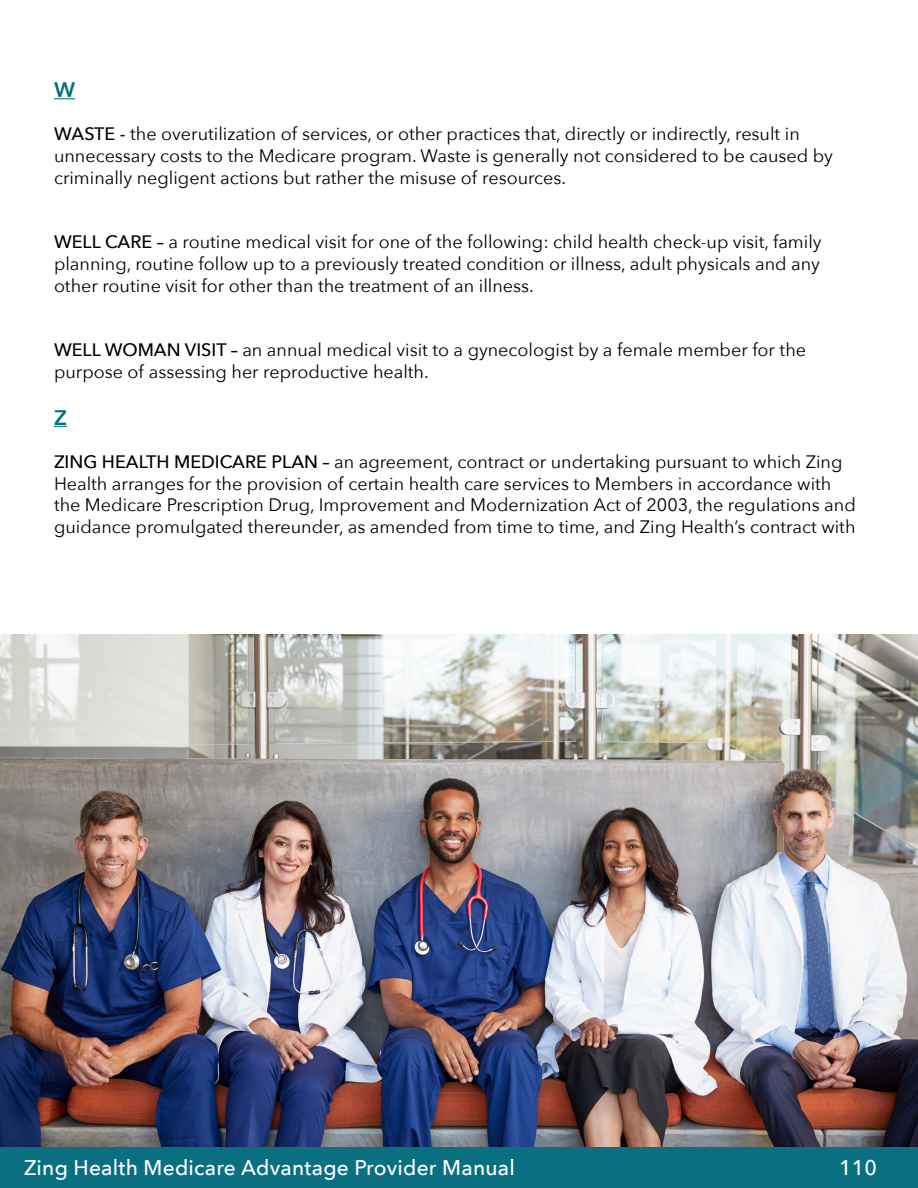
<style>
.page{position:relative;width:918px;height:1188px;background:#fff}
.page>*{position:absolute;margin:0;border:0;box-sizing:border-box;transform-origin:0 0}
.t1{font:500 21.15px "Avenir Next";letter-spacing:.01em;color:#fff}
.t2{font:600 21px "Avenir Next";color:#006f81}
.t3{font:18px/21.6px "Avenir Next";color:#000}
.s1{font-weight:500}
</style>
<div class="page">
<div style="left:0;top:1146px;width:918px;height:42px;background:#0a6f81"></div>
<svg style="left:54px;top:98px;width:21px;height:1px"></svg>
<svg style="left:54px;top:426px;width:13px;height:1px"></svg>
<img style="left:0;top:634px;width:918px;height:512px">
<p class="t2" style="left:54px;top:72px;width:23px">W</p>
<p class="t3" style="left:54px;top:123px;width:747px"><span class="s1">WASTE -</span> the overutilization of services, or other practices that, directly or indirectly, result in</p>
<p class="t3" style="left:54px;top:144px;width:781px">unnecessary costs to the Medicare program. Waste is generally not considered to be caused by criminally negligent actions but rather the misuse of resources.</p>
<p class="t3" style="left:54px;top:231px;width:769px"><span class="s1">WELL CARE –</span> a routine medical visit for one of the following: child health check-up visit, family planning, routine follow up to a previously treated condition or illness, adult physicals and any</p>
<p class="t3" style="left:54px;top:274px;width:481px">other routine visit for other than the treatment of an illness.</p>
<p class="t3" style="left:54px;top:339px;width:754px"><span class="s1">WELL WOMAN VISIT –</span> an annual medical visit to a gynecologist by a female member for the</p>
<p class="t3" style="left:54px;top:360px;width:376px">purpose of assessing her reproductive health.</p>
<p class="t2" style="left:54px;top:399px;width:14px">Z</p>
<p class="t3" style="left:54px;top:450px;width:803px"><span class="s1">ZING HEALTH MEDICARE PLAN –</span> an agreement, contract or undertaking pursuant to which Zing Health arranges for the provision of certain health care services to Members in accordance with the Medicare Prescription Drug, Improvement and Modernization Act of 2003, the regulations and guidance promulgated thereunder, as amended from time to time, and Zing Health’s contract with</p>
<p class="t1" style="left:24px;top:1149px;width:492px">Zing Health Medicare Advantage Provider Manual</p>
<p class="t1" style="left:839px;top:1149px;width:39px">110</p>
</div>
